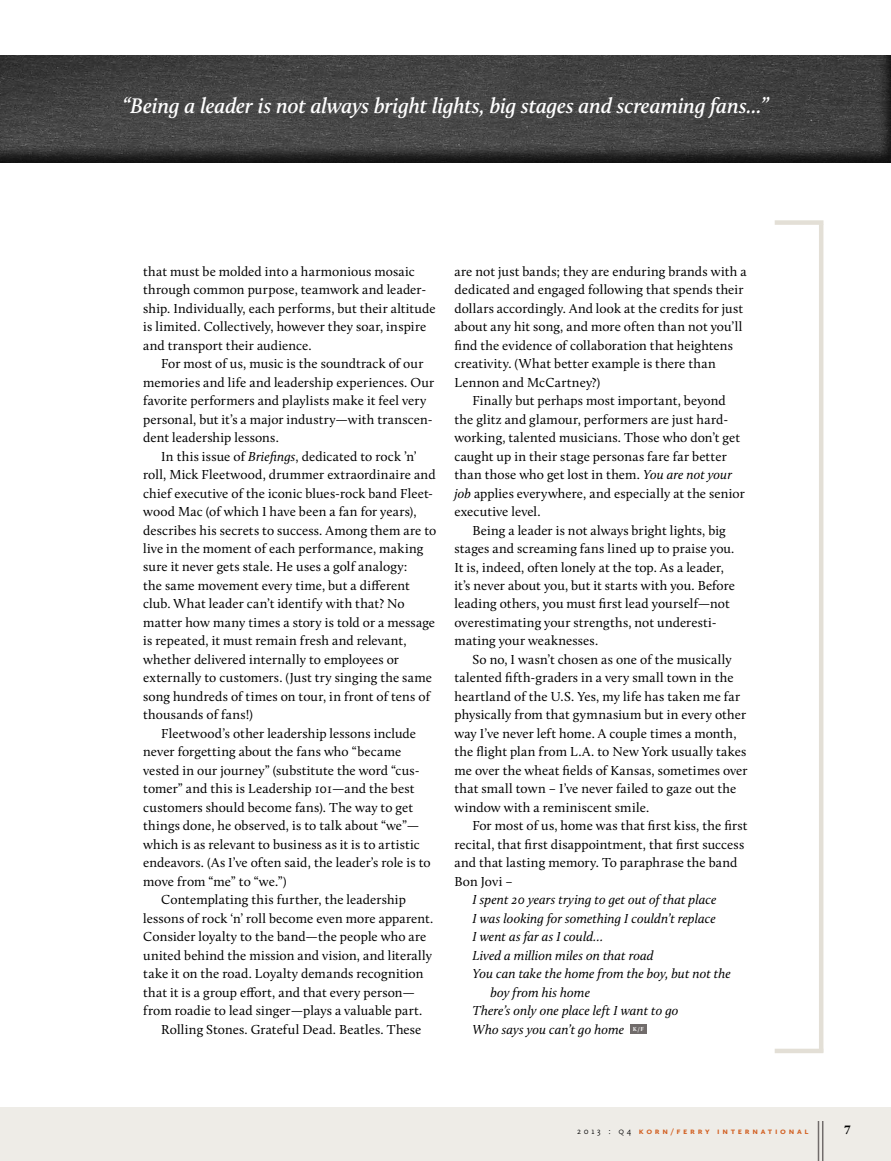
<style>
.page{position:relative;width:891px;height:1161px;background:#fff}
.page>*{position:absolute;margin:0;border:0;box-sizing:border-box;transform-origin:0 0}
.t1{font:italic 600 21.9px "Calluna";letter-spacing:-.01em;color:#fff}
.t2{font:13.5px/18.5px "Calluna";letter-spacing:.005em;color:#000}
.t3{font:italic 13.5px "Calluna";letter-spacing:.005em;color:#000}
.t4{font:700 12.6px "Calluna";color:#000}
.t5{font:700 9px "Calluna Sans";letter-spacing:.3em;color:#d26123}
.t6{font:700 6px "Scala";color:#fff}
.s1{font-style:italic}
.s2{font-weight:300;color:#000}
</style>
<div class="page">
<div style="left:0;top:1107px;width:891px;height:54px;background:#eeece7"></div>
<hr style="left:818px;top:1121px;width:1px;height:40px;background:#716c6b">
<hr style="left:822px;top:1121px;width:2px;height:40px;background:#716c6b">
<div style="left:0;top:56px;width:891px;height:108px;background:#000;opacity:.75"></div>
<div style="left:630px;top:1024px;width:17px;height:9px;background:#716c6b"></div>
<hr style="left:819px;top:224px;width:4px;height:829px;background:#e3dfd6">
<hr style="left:775px;top:1049px;width:48px;height:4px;background:#e3dfd6">
<div style="left:775px;top:220px;width:49px;height:5px;background:#e3dfd6"></div>
<h1 class="t1" style="left:122px;top:92px;width:648px">“Being a leader is not always bright lights, big stages and screaming fans...”</h1>
<p class="t2" style="left:143px;top:262px;width:294px">that must be molded into a harmonious mosaic through common purpose, teamwork and leader&shy;ship. Individually, each performs, but their altitude is limited. Collectively, however they soar, inspire and transport their audience.</p>
<p class="t2" style="left:143px;top:354px;width:293px;text-indent:18px">For most of us, music is the soundtrack of our memories and life and leadership experiences. Our favorite performers and playlists make it feel very personal, but it’s a major industry—with transcen&shy;dent leadership lessons.</p>
<p class="t2" style="left:161px;top:447px;width:257px">In this issue of <span class="s1">Briefings</span>, dedicated to rock ’n’</p>
<p class="t2" style="left:143px;top:465px;width:294px">roll, Mick Fleetwood, drummer extraordinaire and</p>
<p class="t2" style="left:143px;top:484px;width:291px">chief executive of the iconic blues-rock band Fleet-</p>
<p class="t2" style="left:143px;top:502px;width:275px">wood Mac (of which I have been a fan for years),</p>
<p class="t2" style="left:143px;top:521px;width:295px">describes his secrets to success. Among them are to</p>
<p class="t2" style="left:143px;top:539px;width:282px">live in the moment of each performance, making</p>
<p class="t2" style="left:143px;top:558px;width:266px">sure it never gets stale. He uses a golf analogy:</p>
<p class="t2" style="left:143px;top:576px;width:268px">the same movement every time, but a different</p>
<p class="t2" style="left:143px;top:595px;width:263px">club. What leader can’t identify with that? No</p>
<p class="t2" style="left:143px;top:613px;width:293px">matter how many times a story is told or a message</p>
<p class="t2" style="left:143px;top:632px;width:265px">is repeated, it must remain fresh and relevant,</p>
<p class="t2" style="left:143px;top:650px;width:257px">whether delivered internally to employees or</p>
<p class="t2" style="left:143px;top:668px;width:290px">externally to customers. (Just try singing the same</p>
<p class="t2" style="left:143px;top:687px;width:288px">song hundreds of times on tour, in front of tens of</p>
<p class="t2" style="left:143px;top:705px;width:111px">thousands of fans!)</p>
<p class="t2" style="left:161px;top:724px;width:256px">Fleetwood’s other leadership lessons include</p>
<p class="t2" style="left:143px;top:742px;width:260px">never forgetting about the fans who “became</p>
<p class="t2" style="left:143px;top:761px;width:278px">vested in our journey” (substitute the word “cus-</p>
<p class="t2" style="left:143px;top:779px;width:273px">tomer” and this is Leadership 101—and the best</p>
<p class="t2" style="left:143px;top:798px;width:271px">customers should become fans). The way to get</p>
<p class="t2" style="left:143px;top:816px;width:277px">things done, he observed, is to talk about “we”—</p>
<p class="t2" style="left:143px;top:835px;width:278px">which is as relevant to business as it is to artistic</p>
<p class="t2" style="left:143px;top:853px;width:289px">endeavors. (As I’ve often said, the leader’s role is to</p>
<p class="t2" style="left:143px;top:872px;width:145px">move from “me” to “we.”)</p>
<p class="t2" style="left:161px;top:890px;width:246px">Contemplating this further, the leadership</p>
<p class="t2" style="left:143px;top:909px;width:292px">lessons of rock ‘n’ roll become even more apparent.</p>
<p class="t2" style="left:143px;top:927px;width:285px">Consider loyalty to the band—the people who are</p>
<p class="t2" style="left:143px;top:946px;width:290px">united behind the mission and vision, and literally</p>
<p class="t2" style="left:143px;top:964px;width:282px">take it on the road. Loyalty demands recognition</p>
<p class="t2" style="left:143px;top:983px;width:273px">that it is a group effort, and that every person—</p>
<p class="t2" style="left:143px;top:1001px;width:281px">from roadie to lead singer—plays a valuable part.</p>
<p class="t2" style="left:161px;top:1020px;width:262px">Rolling Stones. Grateful Dead. Beatles. These</p>
<p class="t2" style="left:454px;top:262px;width:294px">are not just bands; they are enduring brands with a</p>
<p class="t2" style="left:454px;top:280px;width:291px">dedicated and engaged following that spends their</p>
<p class="t2" style="left:454px;top:299px;width:290px">dollars accordingly. And look at the credits for just</p>
<p class="t2" style="left:454px;top:317px;width:289px">about any hit song, and more often than not you’ll</p>
<p class="t2" style="left:454px;top:336px;width:280px">find the evidence of collaboration that heightens</p>
<p class="t2" style="left:454px;top:354px;width:263px">creativity. (What better example is there than</p>
<p class="t2" style="left:454px;top:373px;width:147px">Lennon and McCartney?)</p>
<p class="t2" style="left:472px;top:391px;width:255px">Finally but perhaps most important, beyond</p>
<p class="t2" style="left:454px;top:410px;width:275px">the glitz and glamour, performers are just hard-</p>
<p class="t2" style="left:454px;top:428px;width:287px">working, talented musicians. Those who don’t get</p>
<p class="t2" style="left:454px;top:447px;width:274px">caught up in their stage personas fare far better</p>
<p class="t2" style="left:454px;top:465px;width:279px">than those who get lost in them. <span class="s1">You are not your</span></p>
<p class="t2" style="left:454px;top:484px;width:292px"><span class="s1">job</span> applies everywhere, and especially at the senior</p>
<p class="t2" style="left:454px;top:502px;width:88px">executive level.</p>
<p class="t2" style="left:472px;top:521px;width:255px">Being a leader is not always bright lights, big</p>
<p class="t2" style="left:454px;top:539px;width:282px">stages and screaming fans lined up to praise you.</p>
<p class="t2" style="left:454px;top:558px;width:271px">It is, indeed, often lonely at the top. As a leader,</p>
<p class="t2" style="left:454px;top:576px;width:282px">it’s never about you, but it starts with you. Before</p>
<p class="t2" style="left:454px;top:595px;width:277px">leading others, you must first lead yourself—not</p>
<p class="t2" style="left:454px;top:613px;width:264px">overestimating your strengths, not underesti-</p>
<p class="t2" style="left:454px;top:632px;width:145px">mating your weaknesses.</p>
<p class="t2" style="left:472px;top:650px;width:261px">So no, I wasn’t chosen as one of the musically</p>
<p class="t2" style="left:454px;top:669px;width:281px">talented fifth-graders in a very small town in the</p>
<p class="t2" style="left:454px;top:687px;width:287px">heartland of the U.S. Yes, my life has taken me far</p>
<p class="t2" style="left:454px;top:706px;width:293px">physically from that gymnasium but in every other</p>
<p class="t2" style="left:454px;top:724px;width:284px">way I’ve never left home. A couple times a month,</p>
<p class="t2" style="left:454px;top:742px;width:293px">the flight plan from L.A. to New York usually takes</p>
<p class="t2" style="left:454px;top:761px;width:295px">me over the wheat fields of Kansas, sometimes over</p>
<p class="t2" style="left:454px;top:779px;width:283px">that small town – I’ve never failed to gaze out the</p>
<p class="t2" style="left:454px;top:798px;width:196px">window with a reminiscent smile.</p>
<p class="t2" style="left:472px;top:816px;width:277px">For most of us, home was that first kiss, the first</p>
<p class="t2" style="left:454px;top:835px;width:291px">recital, that first disappointment, that first success</p>
<p class="t2" style="left:454px;top:853px;width:285px">and that lasting memory. To paraphrase the band</p>
<p class="t2" style="left:454px;top:872px;width:60px">Bon Jovi –</p>
<p class="t3" style="left:472px;top:891px;width:245px">I spent 20 years trying to get out of that place</p>
<p class="t3" style="left:472px;top:910px;width:245px">I was looking for something I couldn’t replace</p>
<p class="t3" style="left:472px;top:928px;width:133px">I went as far as I could…</p>
<p class="t3" style="left:472px;top:947px;width:183px">Lived a million miles on that road</p>
<p class="t3" style="left:472px;top:965px;width:260px">You can take the home from the boy, but not the</p>
<p class="t3" style="left:490px;top:984px;width:101px">boy from his home</p>
<p class="t3" style="left:472px;top:1002px;width:208px">There’s only one place left I want to go</p>
<p class="t3" style="left:472px;top:1021px;width:153px">Who says you can’t go home</p>
<p class="t6" style="left:633px;top:1026px;width:13px">K/F</p>
<p class="t5" style="left:577px;top:1125px;width:168px"><span class="s2">2013 : Q4</span> korn/ferry IN TERN</p>
<p class="t5" style="left:761px;top:1125px;width:22px">ATION</p>
<p class="t5" style="left:797px;top:1125px;width:13px">A L</p>
<p class="t4" style="left:844px;top:1122px;width:8px">7</p>
</div>
